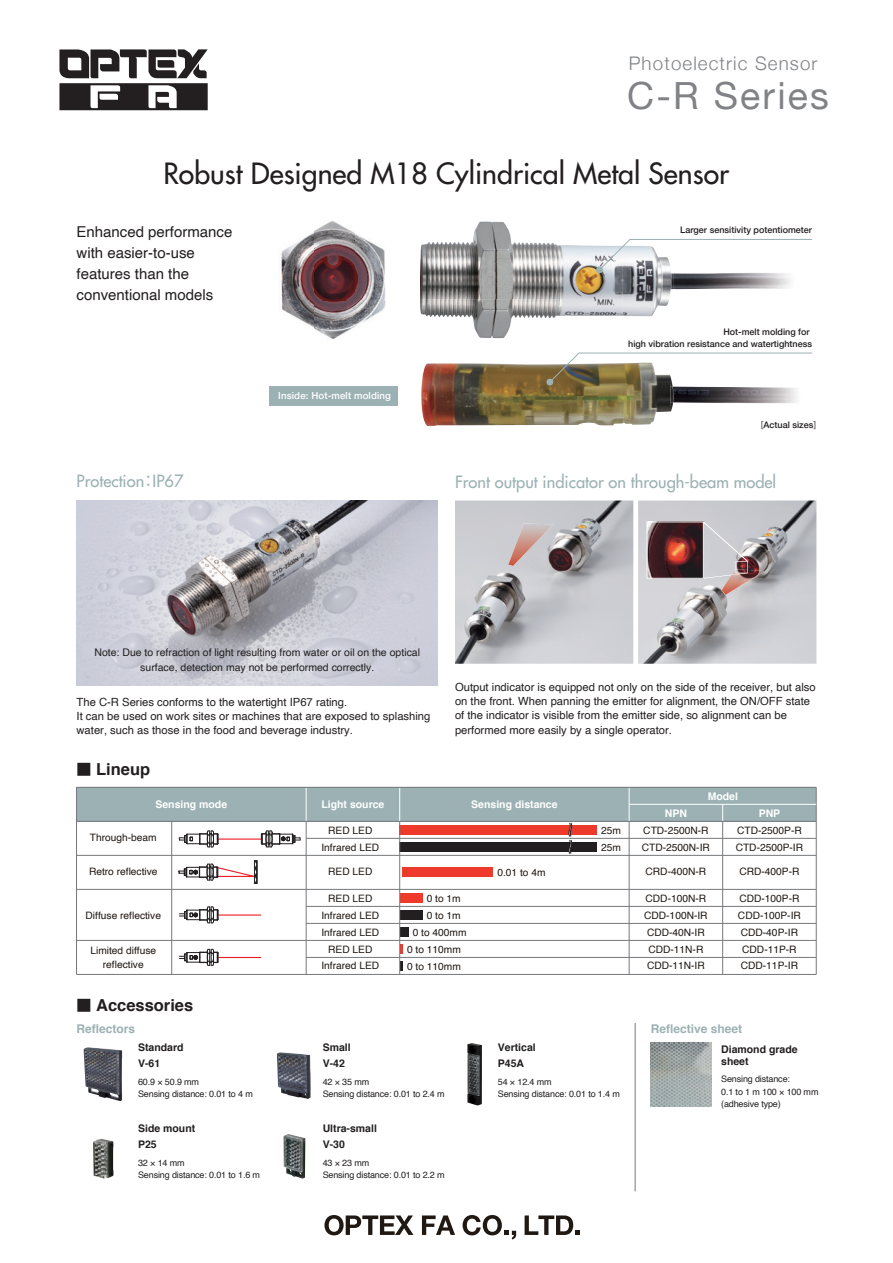
<style>
.page{position:relative;width:893px;height:1263px;background:#fff}
.page>*{position:absolute;margin:0;border:0;box-sizing:border-box;transform-origin:0 0}
.t1{font:37.5px "Helvetica Neue";letter-spacing:.06em;color:#808285}
.t2{font:28.5px "Futura";color:#231f20}
.t3{font:300 18.75px "Helvetica Neue";letter-spacing:.06em;color:#808285}
.t4{font:16.5px "Futura";color:#9cb1b3}
.t5{font:700 16.5px "Helvetica";color:#231f20}
.t6{font:15px/21px "Helvetica";color:#231f20}
.t7{font:700 12px "Helvetica";color:#9cb1b3}
.t8{font:11.25px/14.2px "Helvetica";color:#231f20}
.t9{font:10.5px/15px "Helvetica";color:#231f20;text-align:center}
.t10{font:700 10.5px/16px "Helvetica";color:#231f20}
.t11{font:700 10.5px "Helvetica";color:#fff}
.t12{font:10.2px/17px "Helvetica";color:#201813;text-align:center}
.t13{font:500 9.75px "Helvetica Neue";letter-spacing:.01em;color:#fff}
.t14{font:9px/12.3px "Helvetica";letter-spacing:-.015em;color:#231f20}
.t15{font:500 9px/11.7px "Helvetica Neue";color:#231f20;text-align:right}
.s1{font-family:"Koz Go Pr 6 N"}
.s2{font-family:"Koz Go Pr 6 N";font-weight:400}
.s3{font-family:"UD Shin Go Pro";font-weight:500;font-size:15px}
</style>
<div class="page">
<svg style="left:59px;top:49px;width:149px;height:61px"></svg>
<svg style="left:324px;top:1215px;width:89px;height:20px"></svg>
<svg style="left:422px;top:1215px;width:33px;height:20px"></svg>
<svg style="left:463px;top:1215px;width:53px;height:24px"></svg>
<svg style="left:525px;top:1215px;width:55px;height:20px"></svg>
<hr style="left:635px;top:1023px;width:1px;height:168px;background:#76787b">
<img style="left:77px;top:500px;width:361px;height:186px">
<img style="left:638px;top:500px;width:178px;height:164px">
<img style="left:649px;top:524px;width:52px;height:52px">
<div style="left:647px;top:522px;width:56px;height:56px;border:1px solid #fff"></div>
<img style="left:722px;top:569px;width:42px;height:26px">
<svg style="left:703px;top:521px;width:45px;height:57px;background:#c7c3c7"></svg>
<img style="left:455px;top:500px;width:178px;height:164px">
<img style="left:508px;top:523px;width:45px;height:43px">
<img style="left:467px;top:1043px;width:15px;height:62px">
<img style="left:277px;top:1052px;width:34px;height:47px">
<img style="left:84px;top:1047px;width:38px;height:54px">
<img style="left:283px;top:1134px;width:22px;height:45px">
<img style="left:93px;top:1139px;width:20px;height:40px">
<img style="left:651px;top:1042px;width:61px;height:64px">
<img style="left:420px;top:221px;width:101px;height:78px">
<img style="left:521px;top:242px;width:102px;height:57px">
<img style="left:623px;top:274px;width:50px;height:42px">
<img style="left:673px;top:274px;width:118px;height:15px">
<img style="left:420px;top:299px;width:104px;height:39px">
<img style="left:281px;top:221px;width:105px;height:118px">
<img style="left:674px;top:386px;width:123px;height:18px">
<img style="left:421px;top:363px;width:252px;height:63px">
<img style="left:671px;top:386px;width:3px;height:21px">
<hr style="left:218px;top:838px;width:43px;height:2px;background:#ee1d23">
<div style="left:254px;top:860px;width:3px;height:24px;border:1px solid #231f20"></div>
<div style="left:77px;top:787px;width:739px;height:34px;background:#9cb1b3"></div>
<hr style="left:76px;top:787px;width:1px;height:187px;background:#76787b">
<hr style="left:306px;top:821px;width:1px;height:153px;background:#76787b">
<hr style="left:171px;top:821px;width:1px;height:153px;background:#76787b">
<hr style="left:629px;top:821px;width:1px;height:153px;background:#76787b">
<hr style="left:722px;top:821px;width:1px;height:153px;background:#76787b">
<hr style="left:816px;top:787px;width:1px;height:187px;background:#76787b">
<hr style="left:306px;top:838px;width:94px;height:1px;background:#76787b">
<hr style="left:77px;top:855px;width:739px;height:1px;background:#76787b">
<hr style="left:77px;top:889px;width:739px;height:1px;background:#76787b">
<hr style="left:306px;top:906px;width:94px;height:1px;background:#76787b">
<hr style="left:306px;top:923px;width:94px;height:1px;background:#76787b">
<hr style="left:77px;top:940px;width:739px;height:1px;background:#76787b">
<hr style="left:306px;top:957px;width:94px;height:1px;background:#76787b">
<hr style="left:77px;top:974px;width:739px;height:1px;background:#76787b">
<div style="left:400px;top:825px;width:197px;height:10px;background:#ee3a2a"></div>
<div style="left:400px;top:842px;width:197px;height:10px;background:#231f20"></div>
<div style="left:402px;top:867px;width:91px;height:10px;background:#ee3a2a"></div>
<div style="left:400px;top:893px;width:22px;height:10px;background:#ee3a2a"></div>
<div style="left:400px;top:910px;width:22px;height:10px;background:#231f20"></div>
<svg style="left:568px;top:822px;width:5px;height:32px"></svg>
<div style="left:400px;top:927px;width:8px;height:10px;background:#231f20"></div>
<svg style="left:400px;top:944px;width:3px;height:10px"></svg>
<svg style="left:400px;top:961px;width:3px;height:10px"></svg>
<hr style="left:400px;top:838px;width:416px;height:1px;background:#76787b">
<hr style="left:400px;top:906px;width:416px;height:1px;background:#76787b">
<hr style="left:400px;top:923px;width:416px;height:1px;background:#76787b">
<hr style="left:400px;top:957px;width:416px;height:1px;background:#76787b">
<hr style="left:306px;top:787px;width:1px;height:34px;background:#fff">
<hr style="left:399px;top:787px;width:1px;height:34px;background:#fff">
<hr style="left:629px;top:787px;width:1px;height:34px;background:#fff">
<hr style="left:629px;top:804px;width:187px;height:1px;background:#fff">
<svg style="left:722px;top:805px;width:1px;height:16px"></svg>
<hr style="left:77px;top:821px;width:739px;height:1px;background:#76787b">
<hr style="left:77px;top:787px;width:739px;height:1px;background:#76787b">
<hr style="left:399px;top:821px;width:1px;height:153px;background:#76787b">
<svg style="left:179px;top:830px;width:40px;height:18px"></svg>
<hr style="left:218px;top:957px;width:43px;height:1px;background:#ee1d23">
<hr style="left:218px;top:914px;width:43px;height:1px;background:#ee1d23">
<div style="left:270px;top:386px;width:128px;height:19px;background:#9cb1b3"></div>
<svg style="left:546px;top:353px;width:266px;height:33px"></svg>
<svg style="left:596px;top:239px;width:217px;height:35px"></svg>
<svg style="left:178px;top:861px;width:80px;height:22px"></svg>
<svg style="left:179px;top:906px;width:40px;height:18px"></svg>
<svg style="left:179px;top:949px;width:40px;height:17px"></svg>
<svg style="left:261px;top:830px;width:40px;height:18px"></svg>
<h3 class="t3" style="left:629px;top:48px;width:190px">Photoelectric Sensor</h3>
<h1 class="t1" style="left:627px;top:69px;width:203px">C-R Series</h1>
<h2 class="t2" style="left:164px;top:154px;width:567px">Robust Designed M18 Cylindrical Metal Sensor</h2>
<h3 class="t6" style="left:77px;top:222px;width:157px">Enhanced performance with easier-to-use features than the conventional models</h3>
<h3 class="t4" style="left:77px;top:470px;width:109px">Protection<span class="s1">：</span>IP67</h3>
<p class="t13" style="left:278px;top:388px;width:114px">Inside: Hot-melt molding</p>
<p class="t15" style="left:680px;top:223px;width:133px">Larger sensitivity potentiometer</p>
<p class="t15" style="left:628px;top:325px;width:185px">Hot-melt molding for<br>high vibration resistance and watertightness</p>
<p class="t15" style="left:761px;top:418px;width:57px"><span class="s2">[</span>Actual sizes<span class="s2">]</span></p>
<h3 class="t4" style="left:455px;top:471px;width:323px">Front output indicator on through-beam model</h3>
<p class="t9" style="left:94px;top:645px;width:327px">Note: Due to refraction of light resulting from water or oil on the optical surface, detection may not be performed correctly.</p>
<p class="t8" style="left:77px;top:695px;width:355px">The C-R Series conforms to the watertight IP67 rating. <br>It can be used on work sites or machines that are exposed to splashing water, such as those in the food and beverage industry.</p>
<h3 class="t5" style="left:77px;top:755px;width:75px"><span class="s3">■</span> Lineup</h3>
<p class="t8" style="left:455px;top:680px;width:362px">Output indicator is equipped not only on the side of the receiver, but also on the front. When panning the emitter for alignment, the ON/OFF state of the indicator is visible from the emitter side, so alignment can be performed more easily by a single operator.</p>
<p class="t11" style="left:155px;top:796px;width:73px">Sensing mode</p>
<p class="t11" style="left:321px;top:796px;width:65px">Light source</p>
<p class="t11" style="left:471px;top:796px;width:88px">Sensing distance</p>
<p class="t12" style="left:90px;top:829px;width:68px">Through-beam</p>
<p class="t12" style="left:89px;top:863px;width:70px">Retro reflective</p>
<p class="t12" style="left:86px;top:907px;width:77px">Diffuse reflective</p>
<p class="t12" style="left:90px;top:944px;width:67px;line-height:14px">Limited diffuse reflective</p>
<p class="t12" style="left:321px;top:822px;width:59px">RED LED<br>Infrared LED</p>
<p class="t12" style="left:328px;top:863px;width:46px">RED LED</p>
<p class="t12" style="left:321px;top:890px;width:59px">RED LED<br>Infrared LED<br>Infrared LED<br>RED LED<br>Infrared LED</p>
<p class="t12" style="left:427px;top:890px;width:36px">0 to 1m</p>
<p class="t12" style="left:427px;top:907px;width:36px">0 to 1m</p>
<p class="t12" style="left:413px;top:924px;width:55px">0 to 400mm</p>
<p class="t12" style="left:407px;top:941px;width:55px">0 to 110mm</p>
<p class="t12" style="left:407px;top:958px;width:55px">0 to 110mm</p>
<p class="t12" style="left:497px;top:864px;width:50px">0.01 to 4m</p>
<p class="t12" style="left:601px;top:822px;width:21px;text-align:left">25m<br>25m</p>
<h3 class="t5" style="left:77px;top:991px;width:118px"><span class="s3">■</span> Accessories</h3>
<p class="t7" style="left:77px;top:1019px;width:60px">Reflectors</p>
<p class="t10" style="left:138px;top:1040px;width:47px">Standard<br>V-61</p>
<p class="t14" style="left:138px;top:1076px;width:116px">60.9 × 50.9 mm<br>Sensing distance: 0.01 to 4 m</p>
<p class="t10" style="left:138px;top:1121px;width:59px">Side mount<br>P25</p>
<p class="t14" style="left:138px;top:1157px;width:124px">32 × 14 mm<br>Sensing distance: 0.01 to 1.6 m</p>
<p class="t10" style="left:323px;top:1040px;width:30px">Small<br>V-42</p>
<p class="t14" style="left:323px;top:1076px;width:124px">42 × 35 mm<br>Sensing distance: 0.01 to 2.4 m</p>
<p class="t10" style="left:323px;top:1121px;width:56px">Ultra-small<br>V-30</p>
<p class="t14" style="left:323px;top:1157px;width:124px">43 × 23 mm<br>Sensing distance: 0.01 to 2.2 m</p>
<p class="t10" style="left:498px;top:1040px;width:39px">Vertical</p>
<p class="t14" style="left:498px;top:1076px;width:124px">54 × 12.4 mm<br>Sensing distance: 0.01 to 1.4 m</p>
<p class="t10" style="left:498px;top:1056px;width:28px">P45A</p>
<p class="t11" style="left:708px;top:787px;width:32px">Model</p>
<p class="t11" style="left:665px;top:804px;width:24px">NPN</p>
<p class="t11" style="left:759px;top:804px;width:23px">PNP</p>
<p class="t12" style="left:642px;top:822px;width:70px;text-align:left">CTD-2500N-R<br>CTD-2500N-IR</p>
<p class="t12" style="left:646px;top:863px;width:62px">CRD-400N-R</p>
<p class="t12" style="left:644px;top:890px;width:65px">CDD-100N-R<br>CDD-100N-IR<br>CDD-40N-IR<br>CDD-11N-R<br>CDD-11N-IR</p>
<p class="t12" style="left:736px;top:822px;width:69px;text-align:left">CTD-2500P-R<br>CTD-2500P-IR</p>
<p class="t12" style="left:739px;top:863px;width:62px">CRD-400P-R</p>
<p class="t12" style="left:738px;top:890px;width:64px">CDD-100P-R<br>CDD-100P-IR<br>CDD-40P-IR<br>CDD-11P-R<br>CDD-11P-IR</p>
<p class="t7" style="left:651px;top:1019px;width:93px">Reflective sheet</p>
<p class="t10" style="left:721px;top:1043px;width:78px;line-height:12.5px">Diamond grade sheet</p>
<p class="t14" style="left:721px;top:1073px;width:99px">Sensing distance:<br>0.1 to 1 m 100 × 100 mm (adhesive type)</p>
</div>
